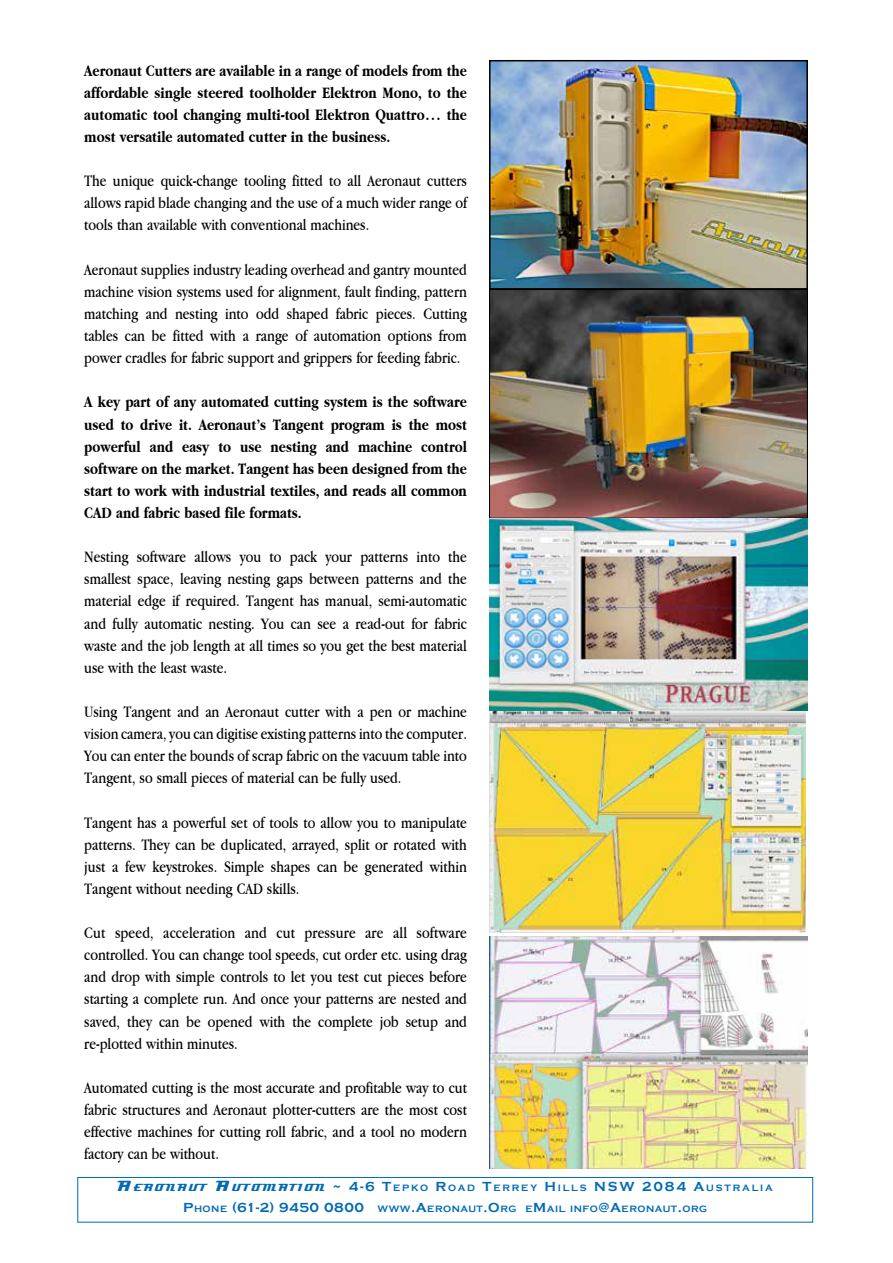
<style>
.page{position:relative;width:893px;height:1263px;background:#fff}
.page>*{position:absolute;margin:0;border:0;box-sizing:border-box;transform-origin:0 0}
.t1{font:16.5px/22px "Apple Garamond";color:#000;text-align:justify}
.t2{font:700 16.5px/22px "Apple Garamond";color:#000;text-align:justify}
.t3{font:700 13.5px "Copperplate Gothic";letter-spacing:.04em;color:#016ab4}
.t4{font:700 9.45px "Copperplate Gothic";letter-spacing:.195em;color:#016ab4}
.t5{font:700 9.45px "Copperplate Gothic";letter-spacing:.055em;color:#016ab4}
.s1{font-family:"Linotype Atomatic";font-weight:400;font-size:16.5px}
.s2{font-family:"Linotype Atomatic";font-weight:400;font-size:11.55px}
.s3{font-size:13.5px}
.s4{font-size:9.45px}
</style>
<div class="page">
<img style="left:489px;top:291px;width:318px;height:641px">
<div style="left:488px;top:709px;width:319px;height:230px;border:2px solid #fff"></div>
<img style="left:489px;top:936px;width:318px;height:232px">
<div style="left:77px;top:1177px;width:736px;height:45px;border:1px solid #016ab4"></div>
<div style="left:489px;top:289px;width:319px;height:230px;border:1px solid #000"></div>
<img style="left:492px;top:63px;width:313px;height:224px">
<div style="left:489px;top:60px;width:319px;height:230px;border:2px solid #000"></div>
<p class="t2" style="left:84px;top:59px;width:384px">Aeronaut Cutters are available in a range of models from the affordable single steered toolholder Elektron Mono, to the automatic tool changing multi-tool Elektron Quattro… the most versatile automated cutter in the business.</p>
<p class="t1" style="left:84px;top:170px;width:384px">The unique quick-change tooling fitted to all Aeronaut cutters allows rapid blade changing and the use of a much wider range of tools than available with conventional machines.</p>
<p class="t1" style="left:84px;top:258px;width:384px">Aeronaut supplies industry leading overhead and gantry mounted machine vision systems used for alignment, fault finding, pattern matching and nesting into odd shaped fabric pieces. Cutting tables can be fitted with a range of automation options from power cradles for fabric support and grippers for feeding fabric.</p>
<p class="t2" style="left:84px;top:391px;width:384px">A key part of any automated cutting system is the software used to drive it. Aeronaut’s Tangent program is the most powerful and easy to use nesting and machine control software on the market. Tangent has been designed from the start to work with industrial textiles, and reads all common CAD and fabric based file formats.</p>
<p class="t1" style="left:84px;top:545px;width:384px">Nesting software allows you to pack your patterns into the smallest space, leaving nesting gaps between patterns and the material edge if required. Tangent has manual, semi-automatic and fully automatic nesting. You can see a read-out for fabric waste and the job length at all times so you get the best material use with the least waste.</p>
<p class="t1" style="left:84px;top:700px;width:384px">Using Tangent and an Aeronaut cutter with a pen or machine vision camera, you can digitise existing patterns into the computer.<br>You can enter the bounds of scrap fabric on the vacuum table into Tangent, so small pieces of material can be fully used.</p>
<p class="t1" style="left:84px;top:811px;width:384px">Tangent has a powerful set of tools to allow you to manipulate patterns. They can be duplicated, arrayed, split or rotated with just a few keystrokes. Simple shapes can be generated within Tangent without needing CAD skills.</p>
<p class="t1" style="left:84px;top:921px;width:384px">Cut speed, acceleration and cut pressure are all software controlled. You can change tool speeds, cut order etc. using drag and drop with simple controls to let you test cut pieces before starting a complete run. And once your patterns are nested and saved, they can be opened with the complete job setup and re-plotted within minutes.</p>
<p class="t1" style="left:84px;top:1076px;width:384px">Automated cutting is the most accurate and profitable way to cut fabric structures and Aeronaut plotter-cutters are the most cost effective machines for cutting roll fabric, and a tool no modern factory can be without.</p>
<p class="t4" style="left:118px;top:1183px;width:657px"><span class="s1">A</span><span class="s2">ERONAUT</span> <span class="s1">A</span><span class="s2">UTOMATION</span> <span class="s3">~ 4-6 T</span>EPKO <span class="s3">R</span>OAD <span class="s3">T</span>ERR EY <span class="s3">H</span>ILLS <span class="s3">NSW 2084 A</span>USTR ALIA</p>
<p class="t3" style="left:183px;top:1200px;width:207px">P<span class="s4">HONE</span> (61-2) 9450 0800 <span class="s4">WWW</span></p>
<p class="t5" style="left:411px;top:1204px;width:298px"><span class="s3">.A</span>ERONAUT<span class="s3">.O</span>RG E<span class="s3">M</span>AIL INFO<span class="s3">@A</span>ERONAUT<span class="s3">.</span>ORG</p>
</div>
